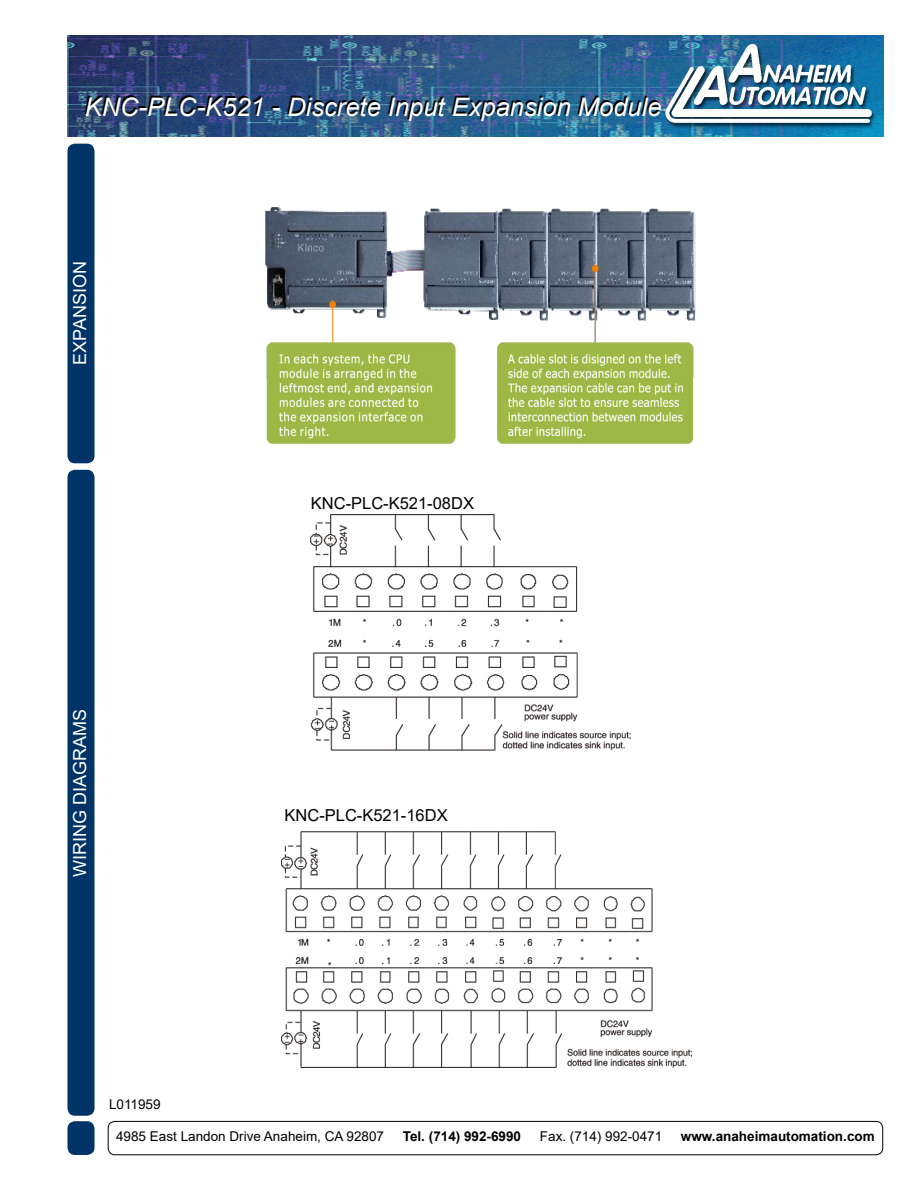
<style>
.page{position:relative;width:918px;height:1188px;background:#fff}
.page>*{position:absolute;margin:0;border:0;box-sizing:border-box;transform-origin:0 0}
.t1{font:italic 25.5px "Arial";color:#fff}
.t2{font:18px "Arial";color:#fff}
.t3{font:16.5px "Arial";color:#000}
.t4{font:13.5px "Arial";color:#000}
.t5{font:700 13.5px "Arial";color:#000}
</style>
<div class="page">
<img style="left:68px;top:35px;width:815px;height:101px">
<div style="left:68px;top:1122px;width:26px;height:32px;background:#036;border-radius:7px"></div>
<div style="left:68px;top:1121px;width:26px;height:34px;border:2px solid #036;border-radius:7px"></div>
<div style="left:108px;top:1121px;width:775px;height:34px;border:1px solid #000;border-radius:7px"></div>
<img style="left:311px;top:515px;width:319px;height:236px">
<img style="left:282px;top:832px;width:409px;height:235px">
<div style="left:68px;top:471px;width:26px;height:644px;background:#036;border-radius:7px"></div>
<div style="left:68px;top:470px;width:26px;height:646px;border:2px solid #036;border-radius:7px"></div>
<img style="left:265px;top:208px;width:431px;height:235px">
<div style="left:68px;top:144px;width:26px;height:319px;background:#036;border-radius:7px"></div>
<div style="left:68px;top:144px;width:26px;height:319px;border:2px solid #036;border-radius:7px"></div>
<h1 class="t1" style="left:85px;top:91px;width:578px">KNC-PLC-K521 - Discrete Input Expansion Module</h1>
<h2 class="t2" style="left:67px;top:365px;width:105px;rotate:-90deg">EXPANSION</h2>
<h2 class="t2" style="left:67px;top:877px;width:170px;rotate:-90deg">WIRING DIAGRAMS</h2>
<p class="t3" style="left:311px;top:492px;width:165px">KNC-PLC-K521-08DX</p>
<p class="t3" style="left:285px;top:804px;width:165px">KNC-PLC-K521-16DX</p>
<p class="t4" style="left:109px;top:1095px;width:53px">L011959</p>
<p class="t4" style="left:116px;top:1127px;width:269px">4985 East Landon Drive Anaheim, CA 92807</p>
<p class="t5" style="left:403px;top:1126px;width:120px">Tel. (714) 992-6990</p>
<p class="t4" style="left:540px;top:1127px;width:124px">Fax. (714) 992-0471</p>
<p class="t5" style="left:681px;top:1126px;width:195px">www.anaheimautomation.com</p>
</div>
